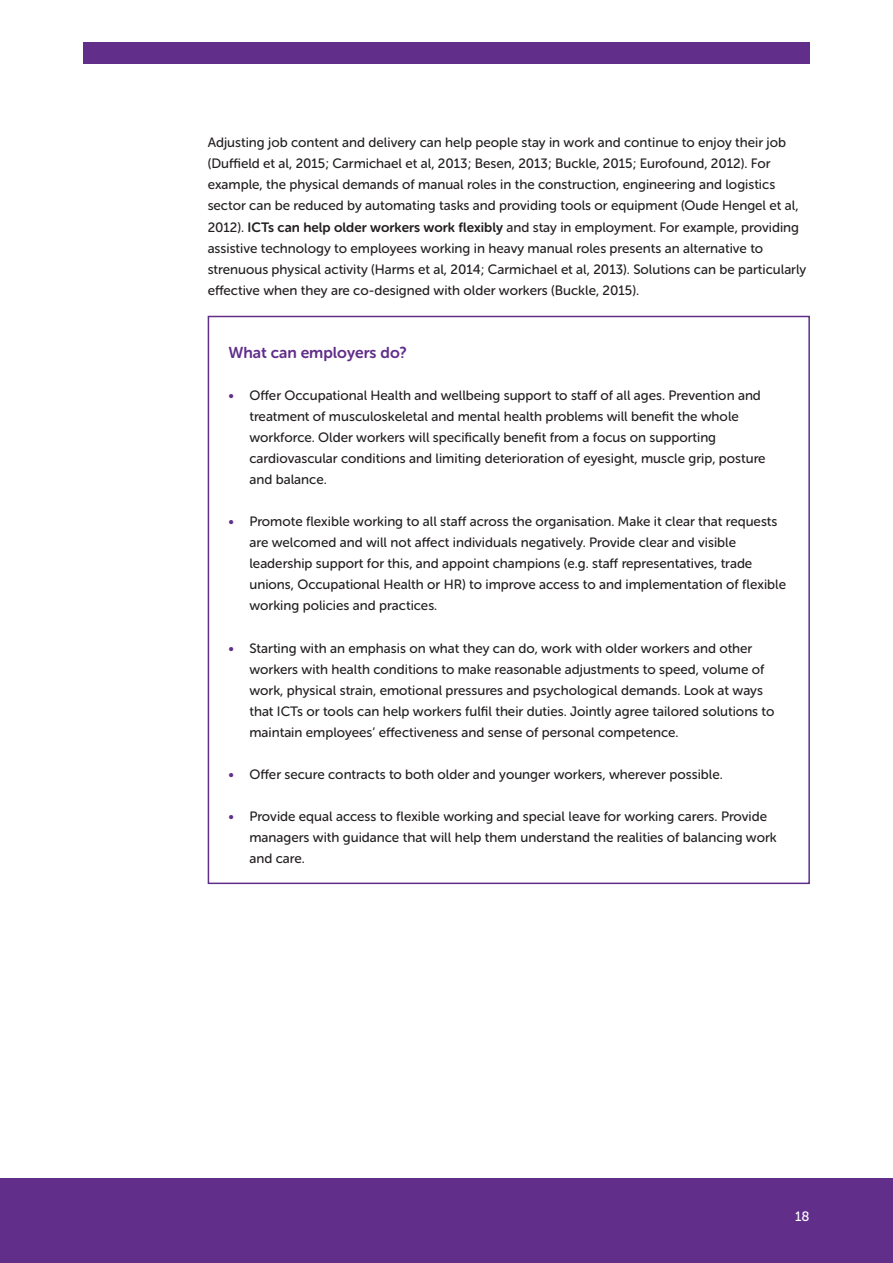
<style>
.page{position:relative;width:893px;height:1263px;background:#fff}
.page>*{position:absolute;margin:0;border:0;box-sizing:border-box;transform-origin:0 0}
.GC__Subhead__1_-_Ma{font:15.75px "Museo Sans Rounded 700";color:#612e8a}
.GC__Body_Copy__1{font:13.5px/21px "Museo Sans Rounded 500";color:#231f20}
.GC__Caption___Info{font:13.5px "Museo Sans Rounded 500";color:#fff}
.s1{font-family:"Museo Sans Rounded 700"}
.s2{color:#612e8a}
</style>
<div class="page">
<div style="left:0;top:1179px;width:893px;height:84px;background:#612e8a"></div>
<div style="left:83px;top:42px;width:727px;height:21px;background:#612e8a"></div>
<div style="left:208px;top:316px;width:602px;height:568px;border:2px solid #612e8a"></div>
<p class="GC__Body_Copy__1" style="left:208px;top:132px;width:600px">Adjusting job content and delivery can help people stay in work and continue to enjoy their job (Duffield et al, 2015; Carmichael et al, 2013; Besen, 2013; Buckle, 2015; Eurofound, 2012). For example, the physical demands of manual roles in the construction, engineering and logistics sector can be reduced by automating tasks and providing tools or equipment (Oude Hengel et al, 2012). <span class="s1">ICTs can help older workers work flexibly</span> and stay in employment. For example, providing assistive technology to employees working in heavy manual roles presents an alternative to strenuous physical activity (Harms et al, 2014; Carmichael et al, 2013). Solutions can be particularly effective when they are co-designed with older workers (Buckle, 2015).</p>
<p class="GC__Subhead__1_-_Ma" style="left:228px;top:344px;width:180px">What can employers do?</p>
<p class="GC__Body_Copy__1" style="left:249px;top:385px;width:518px;text-indent:-21px"><span class="s2">•</span> Offer Occupational Health and wellbeing support to staff of all ages. Prevention and treatment of musculoskeletal and mental health problems will benefit the whole workforce. Older workers will specifically benefit from a focus on supporting cardiovascular conditions and limiting deterioration of eyesight, muscle grip, posture and balance.</p>
<p class="GC__Body_Copy__1" style="left:249px;top:511px;width:538px;text-indent:-21px"><span class="s2">•</span> Promote flexible working to all staff across the organisation. Make it clear that requests are welcomed and will not affect individuals negatively. Provide clear and visible leadership support for this, and appoint champions (e.g. staff representatives, trade unions, Occupational Health or HR) to improve access to and implementation of flexible working policies and practices.</p>
<p class="GC__Body_Copy__1" style="left:249px;top:637px;width:527px;text-indent:-21px"><span class="s2">•</span> Starting with an emphasis on what they can do, work with older workers and other workers with health conditions to make reasonable adjustments to speed, volume of work, physical strain, emotional pressures and psychological demands. Look at ways that ICTs or tools can help workers fulfil their duties. Jointly agree tailored solutions to maintain employees’ effectiveness and sense of personal competence.</p>
<p class="GC__Body_Copy__1" style="left:228px;top:764px;width:496px"><span class="s2">•</span> Offer secure contracts to both older and younger workers, wherever possible.</p>
<p class="GC__Body_Copy__1" style="left:249px;top:806px;width:529px;text-indent:-21px"><span class="s2">•</span> Provide equal access to flexible working and special leave for working carers. Provide managers with guidance that will help them understand the realities of balancing work and care.</p>
<p class="GC__Caption___Info" style="left:795px;top:1209px;width:16px">18</p>
</div>
